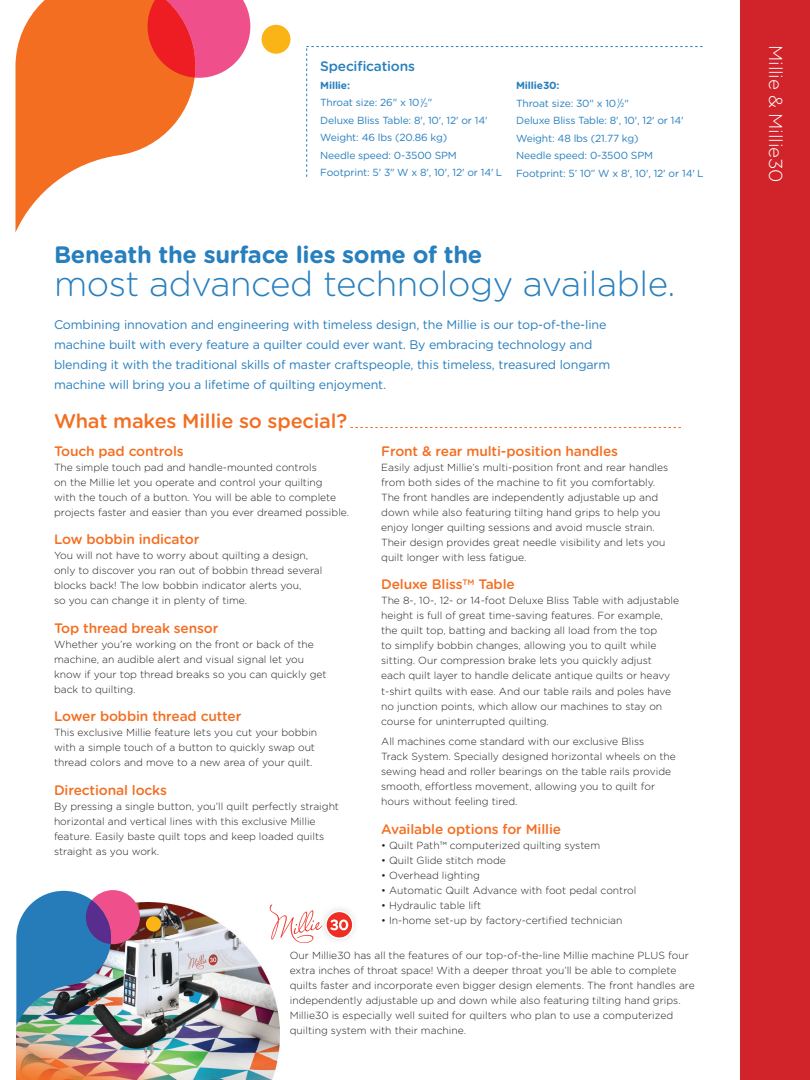
<style>
.page{position:relative;width:810px;height:1080px;background:#fff}
.page>*{position:absolute;margin:0;border:0;box-sizing:border-box;transform-origin:0 0}
.t1{font:300 35px "Gotham Rounded";letter-spacing:-.01em;color:#277fbe}
.t2{font:700 23.75px "Gotham Rounded";letter-spacing:-.01em;color:#277fbe}
.t3{font:500 20px "Gotham Rounded";letter-spacing:-.01em;color:#f36e21}
.t4{font:300 18.75px "Gotham Rounded";letter-spacing:-.01em;color:#fff}
.t5{font:500 13.75px "Gotham Rounded";letter-spacing:-.01em;color:#f36e21}
.t6{font:500 13.75px "Gotham Rounded";letter-spacing:-.015em;color:#277fbe}
.t7{font:12.5px/20px "Gotham Rounded";letter-spacing:-.01em;color:#277fbe}
.t8{font:300 10.25px/15px "Gotham Rounded";color:#231f20}
.t9{font:10.25px/17.5px "Gotham Rounded";letter-spacing:-.015em;color:#277fbe}
.s1{font-weight:700}
</style>
<div class="page">
<img style="left:16px;top:903px;width:263px;height:177px">
<div style="left:740px;top:0;width:70px;height:1080px;background:#d1232a"></div>
<svg style="left:16px;top:0;width:179px;height:231px;fill:#f36e21"></svg>
<svg style="left:148px;top:0;width:102px;height:78px;background:#f0506b"></svg>
<div style="left:262px;top:25px;width:28px;height:29px;background:#fbb416;border-radius:50%"></div>
<svg style="left:350px;top:427px;width:331px;height:1px"></svg>
<svg style="left:306px;top:46px;width:397px;height:131px"></svg>
<img style="left:16px;top:890px;width:124px;height:136px">
<div style="left:146px;top:916px;width:15px;height:16px;background:#fbb416;border-radius:50%"></div>
<img style="left:322px;top:909px;width:33px;height:32px">
<svg style="left:270px;top:905px;width:52px;height:39px"></svg>
<svg style="left:325px;top:911px;width:29px;height:28px"></svg>
<div style="left:327px;top:912px;width:25px;height:25px;background:#ee2e22;border-radius:50%"></div>
<svg style="left:330px;top:920px;width:18px;height:10px"></svg>
<h3 class="t6" style="left:320px;top:57px;width:96px">Specifications</h3>
<p class="t9" style="left:320px;top:76px;width:183px"><span class="s1">Millie:<br></span>Throat size: 26" x 10 <sup>1</sup>/<sub>2</sub>"<br>Deluxe Bliss Table: 8', 10', 12' or 14'<br>Weight: 46 lbs (20.86 kg)<br>Needle speed: 0-3500 SPM<br>Footprint: 5' 3" W x 8', 10', 12' or 14' L</p>
<p class="t9" style="left:516px;top:76px;width:189px"><span class="s1">Millie30:<br></span>Throat size: 30" x 10 <sup>1</sup>/<sub>2</sub>"<br>Deluxe Bliss Table: 8', 10', 12' or 14'<br>Weight: 48 lbs (21.77 kg)<br>Needle speed: 0-3500 SPM<br>Footprint: 5’ 10” W x 8', 10', 12' or 14' L</p>
<h2 class="t2" style="left:54px;top:238px;width:430px">Beneath the surface lies some of the</h2>
<h1 class="t1" style="left:54px;top:260px;width:623px">most advanced technology available.</h1>
<p class="t7" style="left:54px;top:314px;width:558px">Combining innovation and engineering with timeless design, the Millie is our top-of-the-line machine built with every feature a quilter could ever want. By embracing technology and blending it with the traditional skills of master craftspeople, this timeless, treasured longarm machine will bring you a lifetime of quilting enjoyment.</p>
<h3 class="t3" style="left:54px;top:407px;width:295px">What makes Millie so special?</h3>
<h3 class="t5" style="left:54px;top:441px;width:131px">Touch pad controls</h3>
<p class="t8" style="left:54px;top:459px;width:297px">The simple touch pad and handle-mounted controls<br>on the Millie let you operate and control your quilting<br>with the touch of a button. You will be able to complete projects faster and easier than you ever dreamed possible.</p>
<h3 class="t5" style="left:54px;top:530px;width:147px">Low bobbin indicator</h3>
<p class="t8" style="left:54px;top:548px;width:270px">You will not have to worry about quilting a design, only to discover you ran out of bobbin thread several blocks back! The low bobbin indicator alerts you,<br>so you can change it in plenty of time.</p>
<h3 class="t5" style="left:54px;top:618px;width:166px">Top thread break sensor</h3>
<p class="t8" style="left:54px;top:636px;width:274px">Whether you’re working on the front or back of the machine, an audible alert and visual signal let you know if your top thread breaks so you can quickly get back to quilting.</p>
<h3 class="t5" style="left:54px;top:707px;width:189px">Lower bobbin thread cutter</h3>
<p class="t8" style="left:54px;top:725px;width:265px">This exclusive Millie feature lets you cut your bobbin with a simple touch of a button to quickly swap out thread colors and move to a new area of your quilt.</p>
<h3 class="t5" style="left:54px;top:780px;width:115px">Directional locks</h3>
<p class="t8" style="left:54px;top:798px;width:287px">By pressing a single button, you’ll quilt perfectly straight horizontal and vertical lines with this exclusive Millie feature. Easily baste quilt tops and keep loaded quilts straight as you work.</p>
<h3 class="t5" style="left:381px;top:441px;width:238px">Front &amp; rear multi-position handles</h3>
<p class="t8" style="left:381px;top:459px;width:289px">Easily adjust Millie’s multi-position front and rear handles from both sides of the machine to fit you comfortably.<br>The front handles are independently adjustable up and down while also featuring tilting hand grips to help you enjoy longer quilting sessions and avoid muscle strain.<br>Their design provides great needle visibility and lets you quilt longer with less fatigue.</p>
<h3 class="t5" style="left:381px;top:575px;width:135px">Deluxe Bliss<sup>TM</sup> Table</h3>
<p class="t8" style="left:381px;top:593px;width:299px">The 8-, 10-, 12- or 14-foot Deluxe Bliss Table with adjustable height is full of great time-saving features. For example, the quilt top, batting and backing all load from the top<br>to simplify bobbin changes, allowing you to quilt while sitting. Our compression brake lets you quickly adjust<br>each quilt layer to handle delicate antique quilts or heavy t-shirt quilts with ease. And our table rails and poles have no junction points, which allow our machines to stay on course for uninterrupted quilting.</p>
<p class="t8" style="left:381px;top:734px;width:296px">All machines come standard with our exclusive Bliss<br>Track System. Specially designed horizontal wheels on the sewing head and roller bearings on the table rails provide smooth, effortless movement, allowing you to quilt for hours without feeling tired.</p>
<h3 class="t5" style="left:381px;top:819px;width:181px">Available options for Millie</h3>
<p class="t8" style="left:381px;top:837px;width:220px">• Quilt Path™ computerized quilting system</p>
<p class="t8" style="left:381px;top:852px;width:126px">• Quilt Glide stitch mode</p>
<p class="t8" style="left:381px;top:867px;width:100px">• Overhead lighting</p>
<p class="t8" style="left:381px;top:882px;width:257px">• Automatic Quilt Advance with foot pedal control</p>
<p class="t8" style="left:381px;top:897px;width:102px">• Hydraulic table lift</p>
<p class="t8" style="left:381px;top:912px;width:243px">• In-home set-up by factory-certified technician</p>
<p class="t8" style="left:290px;top:947px;width:407px">Our Millie30 has all the features of our top-of-the-line Millie machine PLUS four extra inches of throat space! With a deeper throat you’ll be able to complete quilts faster and incorporate even bigger design elements. The front handles are independently adjustable up and down while also featuring tilting hand grips.<br>Millie30 is especially well suited for quilters who plan to use a computerized quilting system with their machine.</p>
<h3 class="t4" style="left:788px;top:45px;width:139px;rotate:90deg">Millie &amp; Millie30</h3>
</div>
